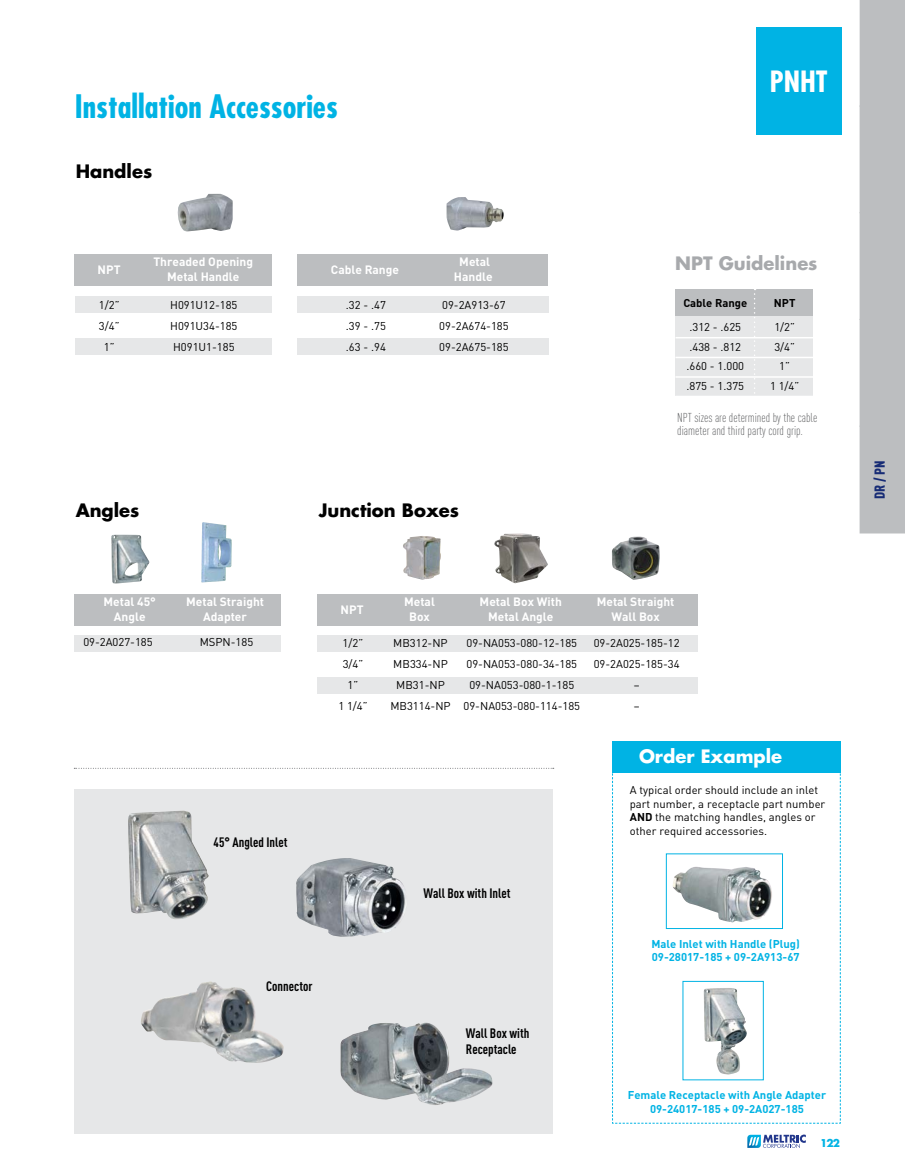
<style>
.page{position:relative;width:905px;height:1175px;background:#fff}
.page>*{position:absolute;margin:0;border:0;box-sizing:border-box;transform-origin:0 0}
.t1{font:700 condensed 31.5px "Futura";color:#00b3e4}
.t2{font:700 condensed 28.5px "Futura";color:#fff}
.t3{font:700 18px "Futura";color:#000}
.t4{font:700 18px "Futura";color:#a7a9ac}
.t5{font:700 18px "Futura";color:#fff}
.t6{font:900 14.25px "DIN Cond";color:#162b75}
.t7{font:700 13.5px/16.2px "DIN Cond";color:#000}
.t8{font:300 12.75px/13.5px "DIN Cond";color:#58595b}
.t9{font:700 12px "DIN";color:#fff}
.t10{font:11.25px/13.5px "DIN";color:#000}
.t11{font:700 11.25px/13.5px "DIN";color:#00b3e4}
.t12{font:700 11.25px "DIN";color:#000}
.t13{font:700 10.5px "Futura";color:#00b3e4}
.s1{font-weight:700}
</style>
<div class="page">
<svg style="left:747px;top:1134px;width:58px;height:14px"></svg>
<svg style="left:859px;top:0;width:45px;height:533px;background:#c0c2c4"></svg>
<div style="left:756px;top:27px;width:85px;height:108px;background:#00b3e4"></div>
<div style="left:75px;top:296px;width:473px;height:17px;background:#e6e7e8"></div>
<div style="left:75px;top:338px;width:473px;height:17px;background:#e6e7e8"></div>
<div style="left:317px;top:634px;width:381px;height:17px;background:#e6e7e8"></div>
<div style="left:317px;top:676px;width:381px;height:17px;background:#e6e7e8"></div>
<div style="left:74px;top:634px;width:207px;height:17px;background:#e6e7e8"></div>
<div style="left:74px;top:254px;width:473px;height:31px;background:#bcbec0"></div>
<div style="left:74px;top:593px;width:206px;height:32px;background:#bcbec0"></div>
<img style="left:177px;top:194px;width:56px;height:37px">
<img style="left:446px;top:197px;width:57px;height:34px">
<img style="left:201px;top:522px;width:31px;height:60px">
<div style="left:272px;top:253px;width:24px;height:150px;background:#fff"></div>
<img style="left:403px;top:536px;width:37px;height:44px">
<img style="left:494px;top:533px;width:54px;height:50px">
<img style="left:612px;top:536px;width:47px;height:44px">
<img style="left:111px;top:534px;width:38px;height:49px">
<div style="left:317px;top:593px;width:381px;height:32px;background:#bcbec0"></div>
<svg style="left:74px;top:768px;width:479px;height:1px"></svg>
<div style="left:612px;top:741px;width:228px;height:32px;background:#00b3e4"></div>
<svg style="left:612px;top:766px;width:229px;height:358px"></svg>
<img style="left:672px;top:866px;width:100px;height:56px">
<div style="left:666px;top:853px;width:116px;height:76px;border:1px solid #00b3e4"></div>
<img style="left:703px;top:987px;width:44px;height:87px">
<div style="left:74px;top:789px;width:479px;height:344px;background:#e6e7e8"></div>
<img style="left:128px;top:810px;width:81px;height:109px">
<img style="left:296px;top:858px;width:110px;height:79px">
<img style="left:141px;top:981px;width:143px;height:82px">
<img style="left:340px;top:1022px;width:152px;height:83px">
<div style="left:675px;top:289px;width:137px;height:107px;background:#e6e7e8"></div>
<div style="left:675px;top:289px;width:137px;height:27px;background:#bcbec0"></div>
<hr style="left:675px;top:337px;width:138px;height:1px;background:#fff">
<hr style="left:675px;top:357px;width:138px;height:1px;background:#fff">
<hr style="left:675px;top:376px;width:138px;height:2px;background:#fff">
<svg style="left:753px;top:289px;width:2px;height:105px"></svg>
<h1 class="t1" style="left:75px;top:86px;width:264px">Installation Accessories</h1>
<h3 class="t3" style="left:76px;top:159px;width:78px">Handles</h3>
<p class="t9" style="left:153px;top:254px;width:101px">Threaded Opening</p>
<p class="t9" style="left:459px;top:254px;width:32px">Metal</p>
<p class="t9" style="left:167px;top:268px;width:74px">Metal Handle</p>
<p class="t9" style="left:454px;top:268px;width:40px">Handle</p>
<p class="t9" style="left:98px;top:262px;width:24px">NPT</p>
<p class="t9" style="left:331px;top:262px;width:70px">Cable Range</p>
<p class="t10" style="left:99px;top:297px;width:22px">1/2”</p>
<p class="t10" style="left:170px;top:297px;width:69px">H091U12-185</p>
<p class="t10" style="left:346px;top:297px;width:41px">.32 - .47</p>
<p class="t10" style="left:442px;top:297px;width:65px">09-2A913-67</p>
<p class="t10" style="left:99px;top:318px;width:22px">3/4”</p>
<p class="t10" style="left:170px;top:318px;width:69px">H091U34-185</p>
<p class="t10" style="left:346px;top:318px;width:41px">.39 - .75</p>
<p class="t10" style="left:439px;top:318px;width:71px">09-2A674-185</p>
<p class="t10" style="left:104px;top:339px;width:12px">1”</p>
<p class="t10" style="left:173px;top:339px;width:63px">H091U1-185</p>
<p class="t10" style="left:346px;top:339px;width:41px">.63 - .94</p>
<p class="t10" style="left:439px;top:339px;width:71px">09-2A675-185</p>
<h3 class="t3" style="left:76px;top:498px;width:65px">Angles</h3>
<h3 class="t3" style="left:319px;top:498px;width:142px">Junction Boxes</h3>
<h2 class="t2" style="left:769px;top:63px;width:59px">PNHT</h2>
<h3 class="t4" style="left:675px;top:250px;width:144px">NPT Guidelines</h3>
<p class="t12" style="left:683px;top:296px;width:65px">Cable Range</p>
<p class="t12" style="left:774px;top:296px;width:23px">NPT</p>
<p class="t10" style="left:689px;top:320px;width:53px">.312 - .625</p>
<p class="t10" style="left:774px;top:320px;width:22px">1/2”</p>
<p class="t10" style="left:689px;top:340px;width:53px">.438 - .812</p>
<p class="t10" style="left:774px;top:340px;width:22px">3/4”</p>
<p class="t10" style="left:686px;top:359px;width:59px">.660 - 1.000</p>
<p class="t10" style="left:779px;top:359px;width:12px">1”</p>
<p class="t10" style="left:686px;top:379px;width:59px">.875 - 1.375</p>
<p class="t10" style="left:770px;top:379px;width:31px">1 1/4”</p>
<p class="t8" style="left:677px;top:410px;width:141px">NPT sizes are determined by the cable diameter and third party cord grip.</p>
<p class="t9" style="left:103px;top:594px;width:54px">Metal 45°</p>
<p class="t9" style="left:186px;top:594px;width:79px">Metal Straight</p>
<p class="t9" style="left:114px;top:608px;width:33px">Angle</p>
<p class="t9" style="left:203px;top:608px;width:45px">Adapter</p>
<p class="t9" style="left:340px;top:602px;width:24px">NPT</p>
<p class="t9" style="left:404px;top:594px;width:32px">Metal</p>
<p class="t9" style="left:479px;top:594px;width:84px">Metal Box With</p>
<p class="t9" style="left:596px;top:594px;width:79px">Metal Straight</p>
<p class="t9" style="left:409px;top:608px;width:22px">Box</p>
<p class="t9" style="left:488px;top:608px;width:67px">Metal Angle</p>
<p class="t9" style="left:611px;top:608px;width:50px">Wall Box</p>
<p class="t10" style="left:83px;top:635px;width:71px">09-2A027-185</p>
<p class="t10" style="left:200px;top:635px;width:55px">MSPN-185</p>
<p class="t10" style="left:342px;top:635px;width:22px">1/2”</p>
<p class="t10" style="left:393px;top:635px;width:56px">MB312-NP</p>
<p class="t10" style="left:466px;top:635px;width:112px">09-NA053-080-12-185</p>
<p class="t10" style="left:593px;top:635px;width:87px">09-2A025-185-12</p>
<p class="t10" style="left:342px;top:656px;width:22px">3/4”</p>
<p class="t10" style="left:393px;top:656px;width:56px">MB334-NP</p>
<p class="t10" style="left:466px;top:656px;width:112px">09-NA053-080-34-185</p>
<p class="t10" style="left:593px;top:656px;width:87px">09-2A025-185-34</p>
<p class="t10" style="left:347px;top:677px;width:12px">1”</p>
<p class="t10" style="left:396px;top:677px;width:50px">MB31-NP</p>
<p class="t10" style="left:469px;top:677px;width:106px">09-NA053-080-1-185</p>
<p class="t10" style="left:633px;top:677px;width:7px">–</p>
<p class="t10" style="left:338px;top:698px;width:31px">1 1/4”</p>
<p class="t10" style="left:390px;top:698px;width:191px">MB3114-NP 09-NA053-080-114-185</p>
<p class="t10" style="left:633px;top:698px;width:7px">–</p>
<p class="t7" style="left:214px;top:833px;width:75px">45° Angled Inlet</p>
<p class="t7" style="left:266px;top:977px;width:48px">Connector</p>
<p class="t7" style="left:423px;top:885px;width:88px">Wall Box with Inlet</p>
<p class="t7" style="left:466px;top:1024px;width:65px">Wall Box with<br>Receptacle</p>
<h3 class="t5" style="left:639px;top:744px;width:145px">Order Example</h3>
<p class="t10" style="left:629px;top:783px;width:197px">A typical order should include an inlet part number, a receptacle part number <span class="s1">AND</span> the matching handles, angles or other required accessories.</p>
<p class="t11" style="left:651px;top:936px;width:150px">Male Inlet with Handle (Plug)<br>09-28017-185 + 09-2A913-67</p>
<p class="t11" style="left:627px;top:1087px;width:200px;text-align:center">Female Receptacle with Angle Adapter<br>09-24017-185 + 09-2A027-185</p>
<p class="t13" style="left:820px;top:1135px;width:21px">122</p>
<p class="t6" style="left:870px;top:499px;width:40px;rotate:-90deg">DR / PN</p>
</div>
